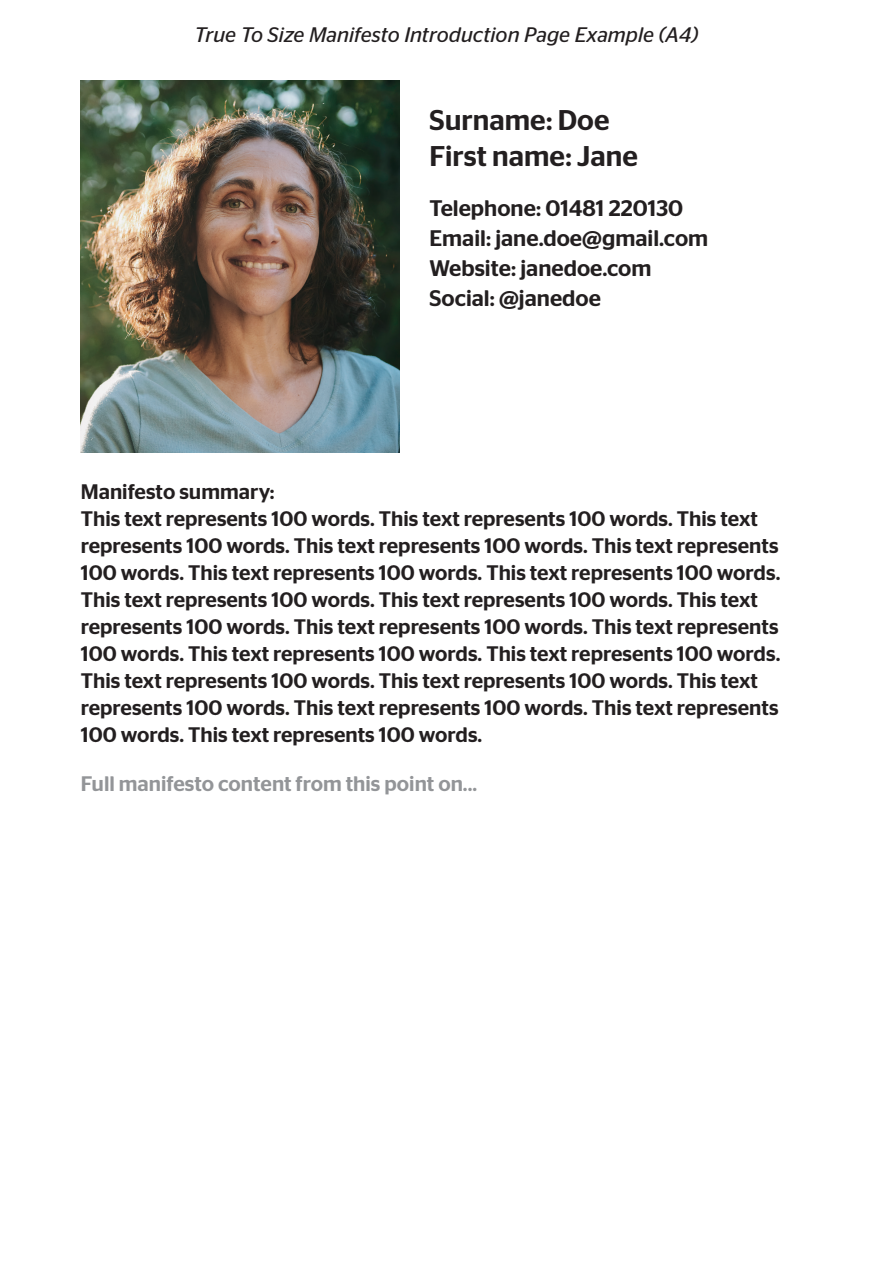
<style>
.page{position:relative;width:893px;height:1263px;background:#fff}
.page>*{position:absolute;margin:0;border:0;box-sizing:border-box;transform-origin:0 0}
.t1{font:500 28.5px "Stag Sans";color:#231f20}
.t2{font:500 22.5px "Stag Sans";color:#231f20}
.t3{font:500 21px/27px "Stag Sans";color:#231f20}
.t4{font:italic 21px "Stag Sans";color:#231f20}
.t5{font:500 21px "Stag Sans";color:#939598}
</style>
<div class="page">
<img style="left:81px;top:81px;width:319px;height:372px">
<p class="t4" style="left:195px;top:23px;width:505px">True To Size Manifesto Introduction Page Example (A4)</p>
<p class="t1" style="left:429px;top:104px;width:182px">Surname: Doe</p>
<p class="t1" style="left:429px;top:140px;width:210px">First name: Jane</p>
<p class="t2" style="left:429px;top:195px;width:255px">Telephone: 01481 220130</p>
<p class="t2" style="left:429px;top:225px;width:280px">Email: jane.doe@gmail.com</p>
<p class="t2" style="left:429px;top:255px;width:224px">Website: janedoe.com</p>
<p class="t2" style="left:429px;top:285px;width:173px">Social: @janedoe</p>
<p class="t3" style="left:81px;top:479px;width:195px">Manifesto summary:</p>
<p class="t3" style="left:81px;top:506px;width:701px">This text represents 100 words. This text represents 100 words. This text represents 100 words. This text represents 100 words. This text represents 100 words. This text represents 100 words. This text represents 100 words.<br>This text represents 100 words. This text represents 100 words. This text represents 100 words. This text represents 100 words. This text represents 100 words. This text represents 100 words. This text represents 100 words.<br>This text represents 100 words. This text represents 100 words. This text represents 100 words. This text represents 100 words. This text represents 100 words. This text represents 100 words.</p>
<p class="t5" style="left:81px;top:771px;width:398px">Full manifesto content from this point on...</p>
</div>
